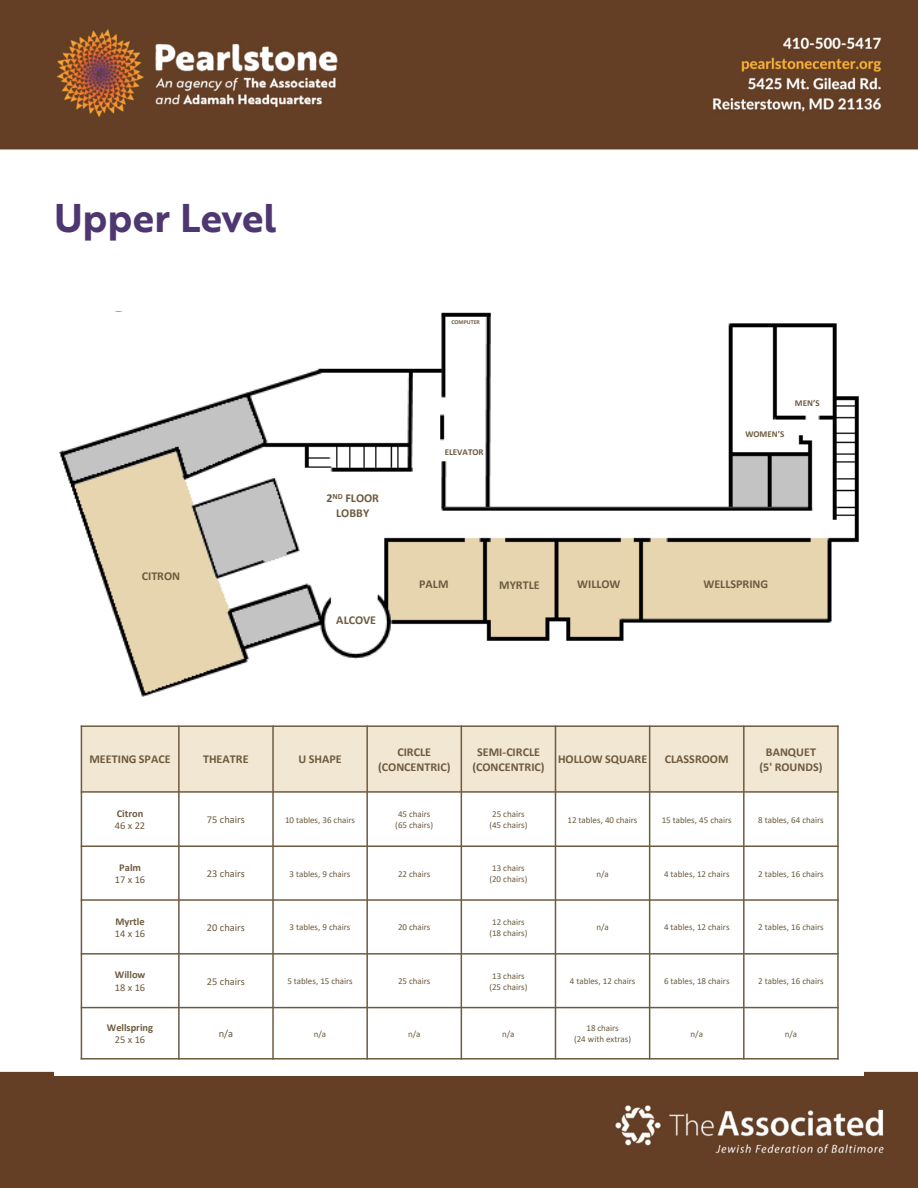
<style>
.page{position:relative;width:918px;height:1188px;background:#fff}
.page>*{position:absolute;margin:0;border:0;box-sizing:border-box;transform-origin:0 0}
.t1{font:39px "Brother 1816 Bold";color:#4e3770}
.t2{font:700 12px/14.4px "Calibri";color:#6d5b40;text-align:center}
.t3{font:700 10.5px/12.6px "Calibri";letter-spacing:-.005em;color:#6d5b40}
.t4{font:10.5px/12.6px "Calibri";letter-spacing:-.005em;color:#6d5b40;text-align:center}
.t5{font:9px/10.8px "Calibri";letter-spacing:-.005em;color:#6d5b40;text-align:center}
.t6{font:700 9px "Calibri";letter-spacing:-.005em;color:#6d5b40}
.t7{font:700 6px "Calibri";letter-spacing:-.005em;color:#6d5b40}
.s1{font-weight:400}
.s2{font-weight:700}
</style>
<div class="page">
<img style="left:1px;top:0;width:917px;height:1188px">
<div style="left:54px;top:311px;width:810px;height:765px;background:#fff"></div>
<img style="left:59px;top:312px;width:800px;height:385px">
<div style="left:81px;top:726px;width:98px;height:66px;background:#f2e7d2"></div>
<div style="left:179px;top:726px;width:94px;height:66px;background:#f2e7d2"></div>
<div style="left:273px;top:726px;width:94px;height:66px;background:#f2e7d2"></div>
<div style="left:367px;top:726px;width:94px;height:66px;background:#f2e7d2"></div>
<div style="left:461px;top:726px;width:94px;height:66px;background:#f2e7d2"></div>
<div style="left:555px;top:726px;width:95px;height:66px;background:#f2e7d2"></div>
<div style="left:650px;top:726px;width:94px;height:66px;background:#f2e7d2"></div>
<div style="left:744px;top:726px;width:94px;height:66px;background:#f2e7d2"></div>
<hr style="left:178px;top:725px;width:2px;height:335px;background:#6d5b40">
<hr style="left:272px;top:725px;width:2px;height:335px;background:#6d5b40">
<hr style="left:366px;top:725px;width:2px;height:335px;background:#6d5b40">
<hr style="left:461px;top:725px;width:1px;height:335px;background:#6d5b40">
<hr style="left:555px;top:725px;width:1px;height:335px;background:#6d5b40">
<hr style="left:649px;top:725px;width:1px;height:335px;background:#6d5b40">
<hr style="left:743px;top:725px;width:2px;height:335px;background:#6d5b40">
<hr style="left:81px;top:791px;width:758px;height:2px;background:#6d5b40">
<hr style="left:81px;top:845px;width:758px;height:2px;background:#6d5b40">
<hr style="left:81px;top:899px;width:758px;height:2px;background:#6d5b40">
<hr style="left:81px;top:953px;width:758px;height:2px;background:#6d5b40">
<hr style="left:81px;top:1007px;width:758px;height:1px;background:#6d5b40">
<hr style="left:81px;top:725px;width:1px;height:335px;background:#6d5b40">
<hr style="left:837px;top:725px;width:2px;height:335px;background:#6d5b40">
<hr style="left:81px;top:725px;width:758px;height:2px;background:#6d5b40">
<hr style="left:81px;top:1058px;width:758px;height:2px;background:#6d5b40">
<div style="left:54px;top:204px;width:294px;height:67px;background:#fff"></div>
<p class="t1" style="left:54px;top:188px;width:224px">Upper Level</p>
<p class="t2" style="left:142px;top:569px;width:40px">CITRON</p>
<p class="t7" style="left:451px;top:318px;width:30px">COMPUTER</p>
<p class="t2" style="left:327px;top:491px;width:54px">2<sup>ND</sup> FLOOR<br>LOBBY</p>
<p class="t2" style="left:336px;top:613px;width:41px">ALCOVE</p>
<p class="t6" style="left:445px;top:446px;width:40px">ELEVATOR</p>
<p class="t2" style="left:419px;top:577px;width:31px">PALM</p>
<p class="t2" style="left:499px;top:577px;width:42px">MYRTLE</p>
<p class="t2" style="left:577px;top:577px;width:45px">WILLOW</p>
<p class="t6" style="left:745px;top:428px;width:40px">WOMEN’S</p>
<p class="t6" style="left:795px;top:397px;width:26px">MEN’S</p>
<p class="t2" style="left:703px;top:577px;width:66px">WELLSPRING</p>
<p class="t2" style="left:89px;top:752px;width:83px">MEETING SPACE</p>
<p class="t2" style="left:203px;top:752px;width:47px">THEATRE</p>
<p class="t2" style="left:298px;top:752px;width:45px">U SHAPE</p>
<p class="t2" style="left:378px;top:745px;width:74px">CIRCLE (CONCENTRIC)</p>
<p class="t2" style="left:472px;top:745px;width:74px">SEMI-CIRCLE (CONCENTRIC)</p>
<p class="t2" style="left:558px;top:752px;width:91px">HOLLOW SQUARE</p>
<p class="t2" style="left:665px;top:752px;width:65px">CLASSROOM</p>
<p class="t2" style="left:760px;top:745px;width:64px">BANQUET (5' ROUNDS)</p>
<p class="t3" style="left:115px;top:807px;width:32px">Citron<br><span class="s1">46 x 22</span></p>
<p class="t4" style="left:207px;top:813px;width:39px">75 chairs</p>
<p class="t5" style="left:285px;top:814px;width:71px">10 tables, 36 chairs</p>
<p class="t5" style="left:395px;top:809px;width:39px">45 chairs (65 chairs)</p>
<p class="t5" style="left:489px;top:809px;width:39px">25 chairs (45 chairs)</p>
<p class="t5" style="left:568px;top:814px;width:71px">12 tables, 40 chairs</p>
<p class="t5" style="left:662px;top:814px;width:71px">15 tables, 45 chairs</p>
<p class="t5" style="left:758px;top:814px;width:67px">8 tables, 64 chairs</p>
<p class="t4" style="left:115px;top:861px;width:32px"><span class="s2">Palm<br></span>17 x 16</p>
<p class="t4" style="left:207px;top:867px;width:39px">23 chairs</p>
<p class="t5" style="left:290px;top:868px;width:62px">3 tables, 9 chairs</p>
<p class="t5" style="left:398px;top:868px;width:34px">22 chairs</p>
<p class="t5" style="left:489px;top:863px;width:39px">13 chairs (20 chairs)</p>
<p class="t5" style="left:596px;top:868px;width:14px">n/a</p>
<p class="t5" style="left:664px;top:868px;width:67px">4 tables, 12 chairs</p>
<p class="t5" style="left:758px;top:868px;width:67px">2 tables, 16 chairs</p>
<p class="t3" style="left:115px;top:915px;width:32px">Myrtle<br><span class="s1">14 x 16</span></p>
<p class="t4" style="left:207px;top:921px;width:39px">20 chairs</p>
<p class="t5" style="left:290px;top:922px;width:62px">3 tables, 9 chairs</p>
<p class="t5" style="left:398px;top:922px;width:34px">20 chairs</p>
<p class="t5" style="left:489px;top:916px;width:39px">12 chairs (18 chairs)</p>
<p class="t5" style="left:596px;top:922px;width:14px">n/a</p>
<p class="t5" style="left:664px;top:922px;width:67px">4 tables, 12 chairs</p>
<p class="t5" style="left:758px;top:922px;width:67px">2 tables, 16 chairs</p>
<p class="t3" style="left:115px;top:968px;width:32px">Willow<br><span class="s1">18 x 16</span></p>
<p class="t4" style="left:207px;top:975px;width:39px">25 chairs</p>
<p class="t5" style="left:287px;top:976px;width:67px">5 tables, 15 chairs</p>
<p class="t5" style="left:398px;top:976px;width:34px">25 chairs</p>
<p class="t5" style="left:489px;top:970px;width:39px">13 chairs (25 chairs)</p>
<p class="t5" style="left:570px;top:976px;width:67px">4 tables, 12 chairs</p>
<p class="t5" style="left:664px;top:976px;width:67px">6 tables, 18 chairs</p>
<p class="t5" style="left:758px;top:976px;width:67px">2 tables, 16 chairs</p>
<p class="t3" style="left:107px;top:1021px;width:48px;text-align:center">Wellspring<br><span class="s1">25 x 16</span></p>
<p class="t4" style="left:219px;top:1027px;width:16px">n/a</p>
<p class="t5" style="left:314px;top:1028px;width:14px">n/a</p>
<p class="t5" style="left:408px;top:1028px;width:14px">n/a</p>
<p class="t5" style="left:502px;top:1028px;width:14px">n/a</p>
<p class="t5" style="left:574px;top:1023px;width:59px">18 chairs<br>(24 with extras)</p>
<p class="t5" style="left:691px;top:1028px;width:14px">n/a</p>
<p class="t5" style="left:785px;top:1028px;width:14px">n/a</p>
</div>
